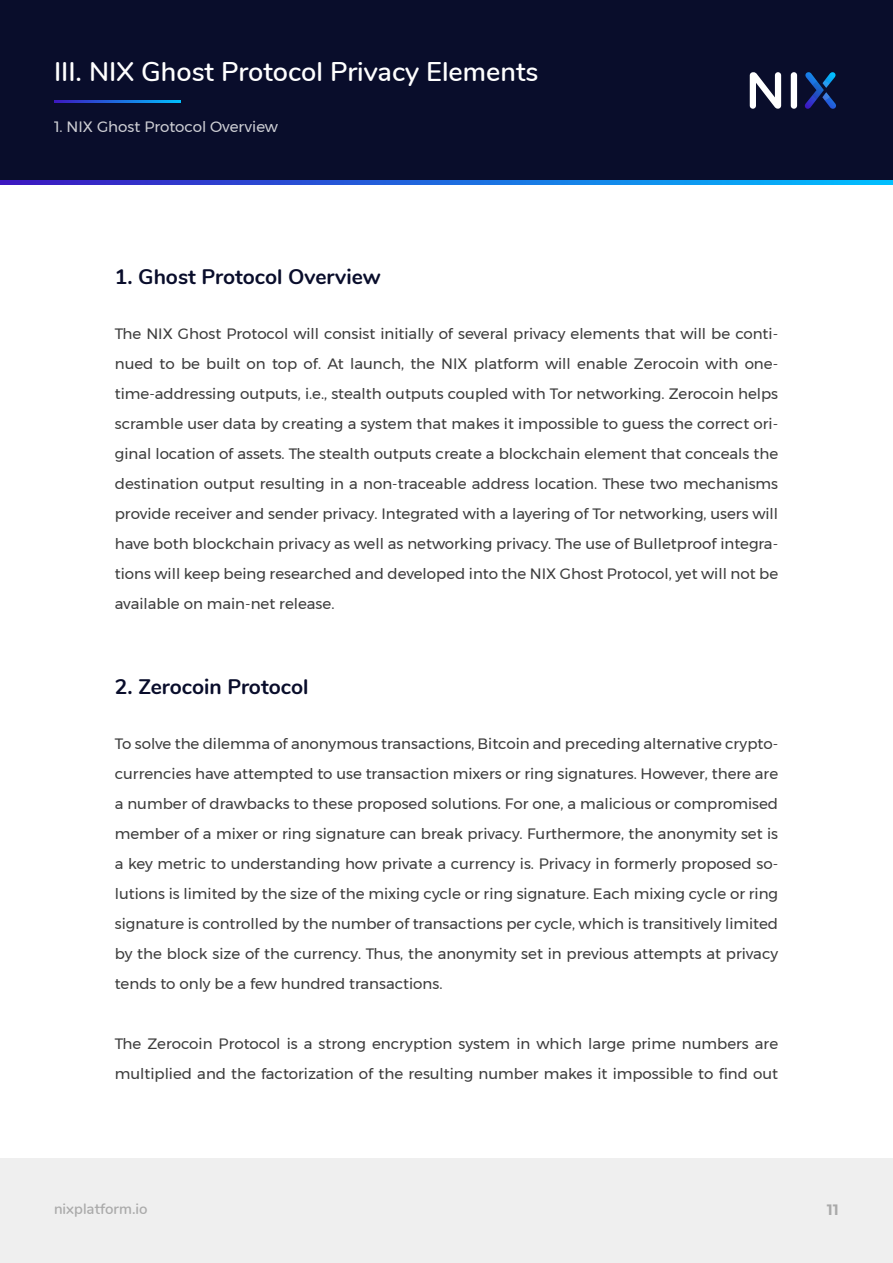
<style>
.page{position:relative;width:893px;height:1263px;background:#fff}
.page>*{position:absolute;margin:0;border:0;box-sizing:border-box;transform-origin:0 0}
.t1{font:600 27px "Nunito";color:#fff}
.t2{font:700 21px "Nunito";color:#090d2b}
.t3{font:15px/30px "Montserrat";color:#3c3c3c;text-align:justify}
.t4{font:15px "Montserrat";color:#fff}
.t5{font:600 15px "Nunito";color:#aaa}
.t6{font:600 15px "Montserrat";color:#aaa}
</style>
<div class="page">
<div style="left:0;top:0;width:893px;height:181px;background:#090d2b"></div>
<svg style="left:54px;top:101px;width:126px;height:1px"></svg>
<svg style="left:1px;top:180px;width:892px;height:4px;background:#1e6bde"></svg>
<hr style="left:0;top:1159px;width:1px;height:104px;background:#efefef">
<div style="left:1px;top:1159px;width:892px;height:104px;background:#efefef"></div>
<svg style="left:750px;top:72px;width:31px;height:37px"></svg>
<div style="left:791px;top:72px;width:6px;height:37px;background:#fff;border-radius:3px"></div>
<svg style="left:805px;top:72px;width:31px;height:37px"></svg>
<h1 class="t1" style="left:54px;top:52px;width:486px">III. NIX Ghost Protocol Privacy Elements</h1>
<p class="t4" style="left:54px;top:115px;width:226px">1. NIX Ghost Protocol Overview</p>
<h2 class="t2" style="left:115px;top:261px;width:267px">1. Ghost Protocol Overview</h2>
<p class="t3" style="left:115px;top:318px;width:665px">The NIX Ghost Protocol will consist initially of several privacy elements that will be conti&shy;nued to be built on top of. At launch, the NIX platform will enable Zerocoin with one&shy;time-addressing outputs, i.e., stealth outputs coupled with Tor networking. Zerocoin helps scramble user data by creating a system that makes it impossible to guess the correct ori&shy;ginal location of assets. The stealth outputs create a blockchain element that conceals the destination output resulting in a non-traceable address location. These two mechanisms provide receiver and sender privacy. Integrated with a layering of Tor networking, users will have both blockchain privacy as well as networking privacy. The use of Bulletproof integra&shy;tions will keep being researched and developed into the NIX Ghost Protocol, yet will not be available on main-net release.</p>
<h2 class="t2" style="left:115px;top:671px;width:195px">2. Zerocoin Protocol</h2>
<p class="t3" style="left:115px;top:729px;width:665px">To solve the dilemma of anonymous transactions, Bitcoin and preceding alternative crypto&shy;currencies have attempted to use transaction mixers or ring signatures. However, there are a number of drawbacks to these proposed solutions. For one, a malicious or compromised member of a mixer or ring signature can break privacy. Furthermore, the anonymity set is a key metric to understanding how private a currency is. Privacy in formerly proposed so&shy;lutions is limited by the size of the mixing cycle or ring signature. Each mixing cycle or ring signature is controlled by the number of transactions per cycle, which is transitively limited by the block size of the currency. Thus, the anonymity set in previous attempts at privacy tends to only be a few hundred transactions.</p>
<p class="t3" style="left:115px;top:1029px;width:665px">The Zerocoin Protocol is a strong encryption system in which large prime numbers are multiplied and the factorization of the resulting number makes it impossible to find out</p>
<p class="t5" style="left:54px;top:1197px;width:95px">nixplatform.io</p>
<p class="t6" style="left:827px;top:1198px;width:13px">11</p>
</div>
